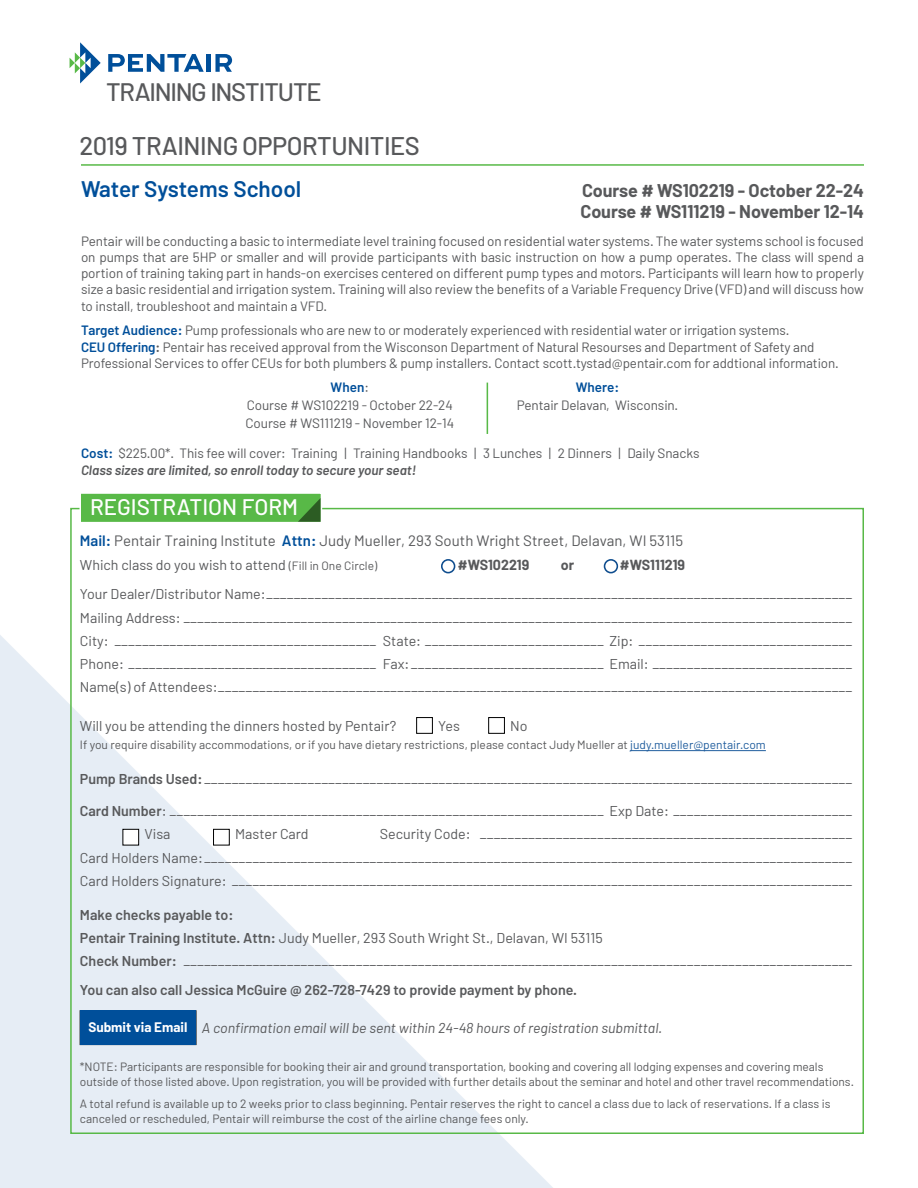
<style>
.page{position:relative;width:918px;height:1188px;background:#fff}
.page>*{position:absolute;margin:0;border:0;box-sizing:border-box;transform-origin:0 0}
.t1{font:500 25.5px "Barlow";letter-spacing:-.02em;color:#58595b}
.t2{font:500 25.35px "Barlow";letter-spacing:-.045em;color:#58595b}
.t3{font:600 22.5px "Barlow";color:#004f9a}
.t4{font:500 22.5px "Barlow";color:#fff}
.t5{font:700 18px/21px "Barlow";letter-spacing:-.005em;color:#58595b}
.t6{font:15px "Barlow";color:#58595b}
.t7{font:14.25px/23.2px "Barlow";color:#58595b;text-align:justify}
.t8{font:italic 14.25px "Barlow";color:#58595b}
.t9{font:600 14.25px "Barlow";color:#58595b}
.t10{font:700 14.25px "Barlow";color:#58595b}
.t11{font:13.5px/16.2px "Barlow";letter-spacing:-.005em;color:#58595b;text-align:justify}
.t12{font:italic 600 13.5px "Barlow";color:#58595b}
.t13{font:700 13.5px "Barlow";color:#fff}
.t14{font:600 13.5px "Barlow";color:#004f9a}
.t15{font:12px/15px "Barlow";letter-spacing:-.005em;color:#58595b}
.s1{font-weight:600;color:#004f9a}
.s2{font-weight:600}
.s3{font-size:12px}
.s4{color:#215e9e}
</style>
<div class="page">
<svg style="left:0;top:635px;width:553px;height:553px"></svg>
<svg style="left:70px;top:42px;width:31px;height:42px"></svg>
<svg style="left:108px;top:54px;width:96px;height:18px"></svg>
<hr style="left:207px;top:54px;width:4px;height:18px;background:#004f9a">
<svg style="left:215px;top:54px;width:17px;height:18px"></svg>
<hr style="left:487px;top:383px;width:1px;height:51px;background:#58b947">
<hr style="left:81px;top:164px;width:783px;height:2px;background:#58b947">
<div style="left:417px;top:718px;width:15px;height:15px;background:#fff"></div>
<div style="left:416px;top:717px;width:17px;height:17px;border:1px solid #000"></div>
<div style="left:489px;top:718px;width:15px;height:15px;background:#fff"></div>
<div style="left:488px;top:717px;width:17px;height:17px;border:1px solid #000"></div>
<div style="left:123px;top:829px;width:16px;height:16px;background:#fff"></div>
<div style="left:123px;top:829px;width:16px;height:16px;border:1px solid #000"></div>
<div style="left:214px;top:829px;width:15px;height:16px;background:#fff"></div>
<div style="left:213px;top:829px;width:16px;height:16px;border:1px solid #000"></div>
<hr style="left:630px;top:750px;width:136px;height:1px;background:#215e9e">
<div style="left:80px;top:493px;width:241px;height:30px;background:#58b947"></div>
<div style="left:80px;top:492px;width:242px;height:31px;border:2px solid #fff"></div>
<svg style="left:298px;top:498px;width:23px;height:24px"></svg>
<div style="left:80px;top:1010px;width:116px;height:35px;background:#004f9a"></div>
<div style="left:441px;top:559px;width:14px;height:14px;border:2px solid #0f4d8e;border-radius:50%"></div>
<div style="left:604px;top:559px;width:14px;height:14px;border:2px solid #0f4d8e;border-radius:50%"></div>
<h2 class="t2" style="left:106px;top:76px;width:217px">TRAINING INSTITUTE</h2>
<h1 class="t1" style="left:80px;top:130px;width:342px">2019 TRAINING OPPORTUNITIES</h1>
<h3 class="t3" style="left:81px;top:174px;width:222px">Water Systems School</h3>
<p class="t5" style="left:581px;top:179px;width:285px">Course # WS102219 - October 22-24<br>Course # WS111219 - November 12-14</p>
<p class="t11" style="left:81px;top:232px;width:785px">Pentair will be conducting a basic to intermediate level training focused on residential water systems. The water systems school is focused on pumps that are 5HP or smaller and will provide participants with basic instruction on how a pump operates. The class will spend a portion of training taking part in hands-on exercises centered on different pump types and motors. Participants will learn how to properly size a basic residential and irrigation system. Training will also review the benefits of a Variable Frequency Drive (VFD) and will discuss how to install, troubleshoot and maintain a VFD.</p>
<p class="t11" style="left:81px;top:322px;width:759px;text-align:left"><span class="s1">Target Audience:</span> Pump professionals who are new to or moderately experienced with residential water or irrigation systems.<br><span class="s1">CEU Offering</span><span class="s2">:</span> Pentair has received approval from the Wisconson Department of Natural Resourses and Department of Safety and<br>Professional Services to offer CEUs for both plumbers &amp; pump installers. Contact scott.tystad@pentair.com for addtional information.</p>
<p class="t11" style="left:246px;top:377px;width:210px;line-height:18.3px;text-align:center"><span class="s1">When</span>:<br>Course # WS102219 - October 22-24<br>Course # WS111219 - November 12-14</p>
<p class="t14" style="left:576px;top:378px;width:45px">Where:</p>
<p class="t11" style="left:517px;top:397px;width:163px">Pentair Delavan, Wisconsin.</p>
<p class="t11" style="left:81px;top:444px;width:620px"><span class="s1">Cost:</span> $225.00*. This fee will cover: Training | Training Handbooks | 3 Lunches | 2 Dinners | Daily Snacks</p>
<p class="t12" style="left:81px;top:462px;width:337px">Class sizes are limited, so enroll today to secure your seat!</p>
<h3 class="t4" style="left:90px;top:493px;width:210px">REGISTRATION FORM</h3>
<p class="t6" style="left:80px;top:531px;width:605px"><span class="s1">Mail:</span> Pentair Training Institute <span class="s1">Attn:</span> Judy Mueller, 293 South Wright Street, Delavan, WI 53115</p>
<p class="t7" style="left:80px;top:553px;width:299px">Which class do you wish to attend <span class="s3">(Fill in One Circle)</span></p>
<p class="t10" style="left:458px;top:556px;width:73px">#WS102219</p>
<p class="t10" style="left:561px;top:556px;width:15px">or</p>
<p class="t10" style="left:620px;top:556px;width:67px">#WS111219</p>
<p class="t7" style="left:80px;top:582px;width:774px">Your Dealer/Distributor Name:_____________________________________________________________________________________ Mailing Address: _________________________________________________________________________________________________ City: ______________________________________ State: __________________________ Zip: _______________________________ Phone: ____________________________________ Fax:____________________________ Email: _____________________________ Name(s) of Attendees:____________________________________________________________________________________________</p>
<p class="t7" style="left:80px;top:713px;width:318px">Will you be attending the dinners hosted by Pentair?</p>
<p class="t7" style="left:438px;top:713px;width:23px">Yes</p>
<p class="t7" style="left:510px;top:713px;width:19px">No</p>
<p class="t15" style="left:80px;top:736px;width:687px">If you require disability accommodations, or if you have dietary restrictions, please contact Judy Mueller at <span class="s4">judy.mueller@pentair.com</span></p>
<p class="t7" style="left:80px;top:767px;width:774px"><span class="s2">Pump Brands Used:</span> ______________________________________________________________________________________________</p>
<p class="t7" style="left:145px;top:799px;width:709px;text-indent:-65px"><span class="s2">Card Number</span>: _______________________________________________________________ Exp Date: __________________________<br>Visa</p>
<p class="t7" style="left:80px;top:822px;width:774px;text-indent:300px">Security Code: ______________________________________________________ Card Holders Name: ______________________________________________________________________________________________ Card Holders Signature: __________________________________________________________________________________________</p>
<p class="t7" style="left:80px;top:903px;width:774px;text-align:left"><span class="s2">Make checks payable to:<br>Pentair Training Institute. Attn:</span> Judy Mueller, 293 South Wright St., Delavan, WI 53115<br><span class="s2">Check Number:</span> _________________________________________________________________________________________________</p>
<p class="t9" style="left:80px;top:981px;width:499px">You can also call Jessica McGuire @ 262-728-7429 to provide payment by phone.</p>
<p class="t8" style="left:202px;top:1019px;width:462px">A confirmation email will be sent within 24-48 hours of registration submittal.</p>
<p class="t15" style="left:80px;top:1059px;width:776px">*NOTE: Participants are responsible for booking their air and ground transportation, booking and covering all lodging expenses and covering meals outside of those listed above. Upon registration, you will be provided with further details about the seminar and hotel and other travel recommendations.</p>
<p class="t15" style="left:80px;top:1096px;width:752px">A total refund is available up to 2 weeks prior to class beginning. Pentair reserves the right to cancel a class due to lack of reservations. If a class is canceled or rescheduled, Pentair will reimburse the cost of the airline change fees only.</p>
<p class="t7" style="left:235px;top:822px;width:75px">Master Card</p>
<p class="t13" style="left:88px;top:1019px;width:100px">Submit via Email</p>
</div>
